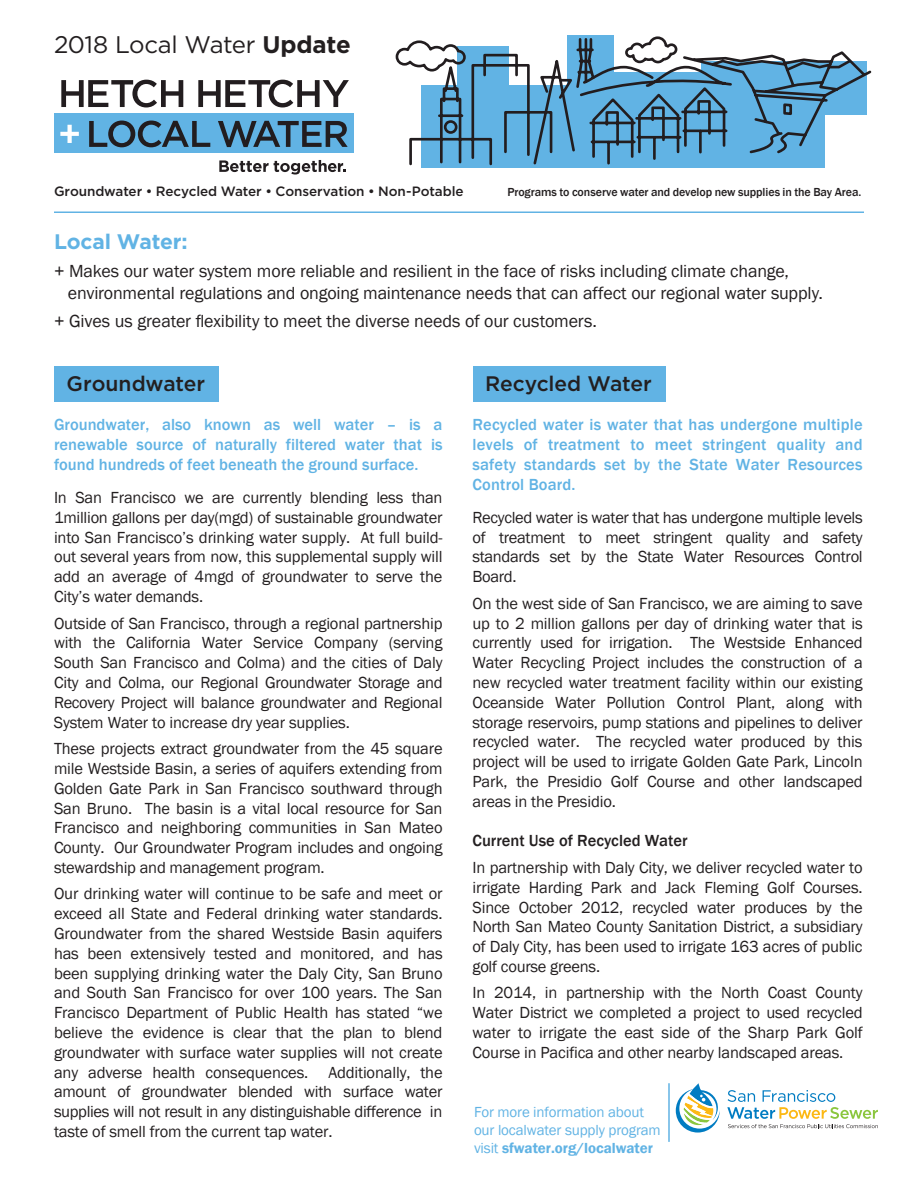
<style>
.page{position:relative;width:918px;height:1188px;background:#fff}
.page>*{position:absolute;margin:0;border:0;box-sizing:border-box;transform-origin:0 0}
.t1{font:24px "Gotham";letter-spacing:-.015em;color:#231f20}
.t2{font:500 21px "Gotham";letter-spacing:-.01em;color:#231f20}
.t3{font:700 21px "Gotham";letter-spacing:-.01em;color:#61b3e4}
.t4{font:18px/21.6px "Franklin Gothic";letter-spacing:-.01em;color:#231f20}
.t5{font:16.5px/19.8px "Franklin Gothic";letter-spacing:-.01em;color:#231f20;text-align:justify}
.t6{font:500 16.5px/19.8px "Franklin Gothic";letter-spacing:.005em;color:#61b3e4;text-align:justify}
.t7{font:500 16.5px "Franklin Gothic";color:#231f20}
.t8{font:15px/18px "Franklin Gothic";letter-spacing:-.01em;color:#61b3e4}
.t9{font:500 13.5px "Gotham";letter-spacing:-.01em;color:#231f20}
.t10{font:500 12px "Franklin Gothic";letter-spacing:-.01em;color:#231f20}
.s1{font-weight:700}
.s2{font-weight:600}
</style>
<div class="page">
<div style="left:54px;top:114px;width:300px;height:39px;background:#61b3e4"></div>
<svg style="left:61px;top:80px;width:122px;height:27px"></svg>
<svg style="left:198px;top:80px;width:151px;height:27px"></svg>
<svg style="left:60px;top:125px;width:19px;height:18px"></svg>
<svg style="left:89px;top:121px;width:121px;height:26px"></svg>
<svg style="left:218px;top:121px;width:130px;height:26px"></svg>
<svg style="left:219px;top:160px;width:127px;height:15px"></svg>
<div style="left:54px;top:366px;width:165px;height:36px;background:#61b3e4"></div>
<div style="left:473px;top:366px;width:192px;height:36px;background:#61b3e4"></div>
<svg style="left:395px;top:35px;width:477px;height:132px"></svg>
<hr style="left:54px;top:212px;width:810px;height:1px;background:#61b3e4">
<svg style="left:676px;top:1083px;width:44px;height:50px"></svg>
<svg style="left:727px;top:1090px;width:151px;height:38px"></svg>
<hr style="left:668px;top:1083px;width:2px;height:59px;background:#61b3e4">
<h1 class="t1" style="left:54px;top:29px;width:298px">2018 Local Water <span class="s1">Update</span></h1>
<p class="t9" style="left:54px;top:183px;width:411px">Groundwater • Recycled Water • Conservation • Non-Potable</p>
<p class="t10" style="left:507px;top:185px;width:355px">Programs to conserve water and develop new supplies in the Bay Area.</p>
<p class="t3" style="left:54px;top:228px;width:135px">Local Water:</p>
<p class="t4" style="left:68px;top:261px;width:757px;text-indent:-14px">+ Makes our water system more reliable and resilient in the face of risks including climate change, environmental regulations and ongoing maintenance needs that can affect our regional water supply.</p>
<p class="t4" style="left:54px;top:311px;width:545px">+ Gives us greater flexibility to meet the diverse needs of our customers.</p>
<p class="t2" style="left:67px;top:369px;width:140px">Groundwater</p>
<p class="t6" style="left:54px;top:415px;width:390px">Groundwater, also known as well water – is a renewable source of naturally filtered water that is found hundreds of feet beneath the ground surface.</p>
<p class="t5" style="left:54px;top:488px;width:390px">In San Francisco we are currently blending less than 1million gallons per day(mgd) of sustainable groundwater into San Francisco’s drinking water supply. At full build&shy;out several years from now, this supplemental supply will add an average of 4mgd of groundwater to serve the City’s water demands.</p>
<p class="t5" style="left:54px;top:614px;width:390px">Outside of San Francisco, through a regional partnership with the California Water Service Company (serving South San Francisco and Colma) and the cities of Daly City and Colma, our Regional Groundwater Storage and Recovery Project will balance groundwater and Regional System Water to increase dry year supplies.</p>
<p class="t5" style="left:54px;top:739px;width:390px">These projects extract groundwater from the 45 square mile Westside Basin, a series of aquifers extending from Golden Gate Park in San Francisco southward through San Bruno. The basin is a vital local resource for San Francisco and neighboring communities in San Mateo County. Our Groundwater Program includes and ongoing stewardship and management program.</p>
<p class="t5" style="left:54px;top:884px;width:390px">Our drinking water will continue to be safe and meet or exceed all State and Federal drinking water standards.<br>Groundwater from the shared Westside Basin aquifers has been extensively tested and monitored, and has been supplying drinking water the Daly City, San Bruno and South San Francisco for over 100 years. The San Francisco Department of Public Health has stated “we believe the evidence is clear that the plan to blend groundwater with surface water supplies will not create any adverse health consequences. Additionally, the amount of groundwater blended with surface water supplies will not result in any distinguishable difference in taste of smell from the current tap water.</p>
<p class="t2" style="left:485px;top:369px;width:168px">Recycled Water</p>
<p class="t6" style="left:472px;top:415px;width:392px">Recycled water is water that has undergone multiple levels of treatment to meet stringent quality and safety standards set by the State Water Resources Control Board.</p>
<p class="t5" style="left:472px;top:508px;width:392px">Recycled water is water that has undergone multiple levels of treatment to meet stringent quality and safety standards set by the State Water Resources Control Board.</p>
<p class="t5" style="left:472px;top:594px;width:392px">On the west side of San Francisco, we are aiming to save up to 2 million gallons per day of drinking water that is currently used for irrigation. The Westside Enhanced Water Recycling Project includes the construction of a new recycled water treatment facility within our existing Oceanside Water Pollution Control Plant, along with storage reservoirs, pump stations and pipelines to deliver recycled water. The recycled water produced by this project will be used to irrigate Golden Gate Park, Lincoln Park, the Presidio Golf Course and other landscaped areas in the Presidio.</p>
<p class="t7" style="left:472px;top:831px;width:217px">Current Use of Recycled Water</p>
<p class="t5" style="left:472px;top:858px;width:392px">In partnership with Daly City, we deliver recycled water to irrigate Harding Park and Jack Fleming Golf Courses.<br>Since October 2012, recycled water produces by the North San Mateo County Sanitation District, a subsidiary of Daly City, has been used to irrigate 163 acres of public golf course greens.</p>
<p class="t5" style="left:472px;top:983px;width:392px">In 2014, in partnership with the North Coast County Water District we completed a project to used recycled water to irrigate the east side of the Sharp Park Golf Course in Pacifica and other nearby landscaped areas.</p>
<p class="t8" style="left:474px;top:1104px;width:188px">For more information about our localwater supply program visit <span class="s2">sfwater.org/localwater</span></p>
</div>
